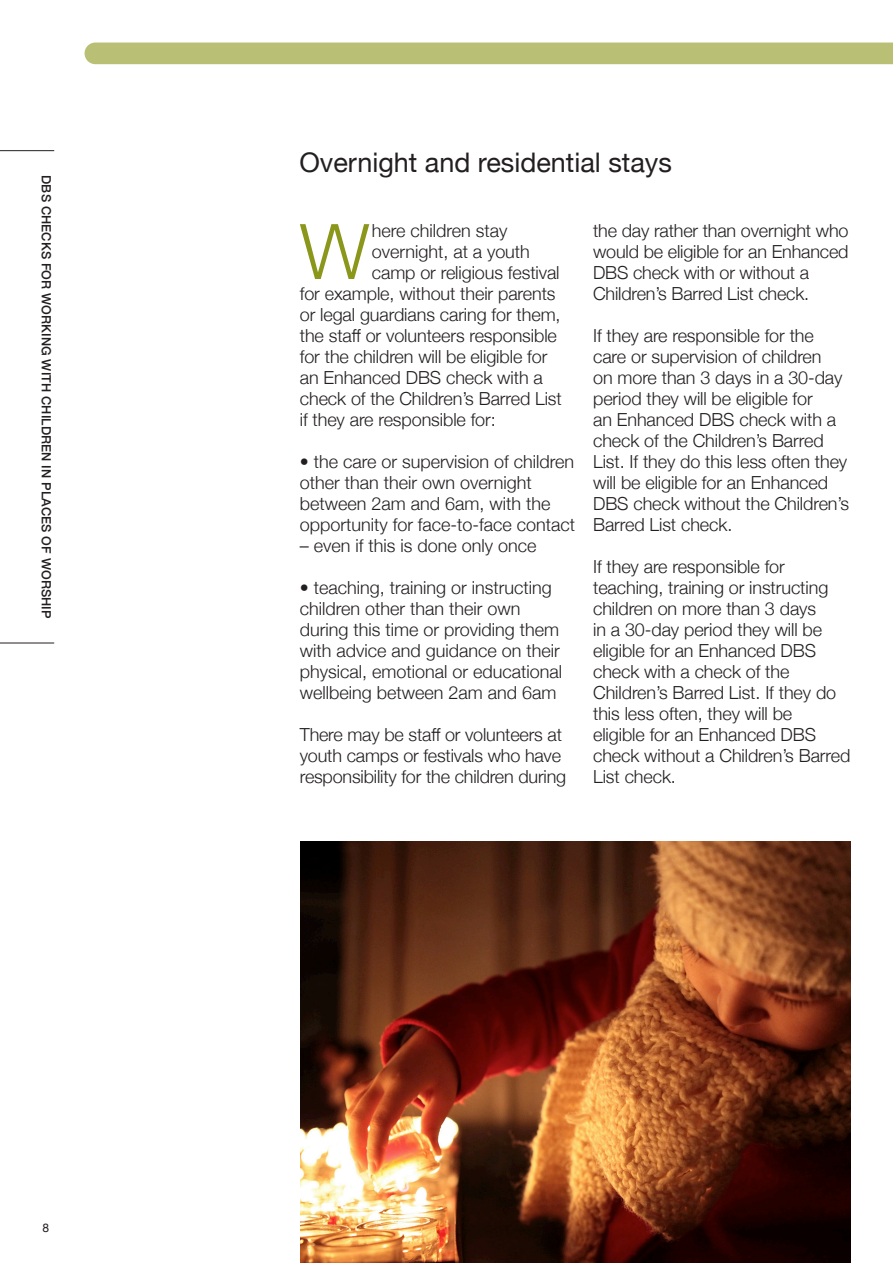
<style>
.page{position:relative;width:893px;height:1263px;background:#fff}
.page>*{position:absolute;margin:0;border:0;box-sizing:border-box;transform-origin:0 0}
.t1{font:300 76.8px "Helvetica Neue";color:#8b971b}
.t2{font:27px "Helvetica Neue";color:#231f20}
.t3{font:300 18px/21px "Helvetica Neue";letter-spacing:-.005em;color:#231f20}
.t4{font:500 12.75px "Helvetica Neue";letter-spacing:.01em;color:#231f20}
.t5{font:12px "Helvetica Neue";color:#231f20}
</style>
<div class="page">
<hr style="left:0;top:150px;width:54px;height:1px;background:#231f20">
<hr style="left:0;top:643px;width:54px;height:1px;background:#231f20">
<div style="left:85px;top:43px;width:808px;height:21px;background:#b9c076"></div>
<img style="left:300px;top:842px;width:550px;height:421px">
<p class="t4" style="left:57px;top:175px;width:445px;rotate:90deg">DBS CHECKS FOR WORKING WITH CHILDREN IN PLACES OF WORSHIP</p>
<p class="t5" style="left:43px;top:1219px;width:8px">8</p>
<p class="t2" style="left:299px;top:143px;width:374px">Overnight and residential stays</p>
<p class="t1" style="left:300px;top:190px;width:71px">W</p>
<p class="t3" style="left:372px;top:219px;width:137px">here children stay</p>
<p class="t3" style="left:372px;top:240px;width:159px">overnight, at a youth</p>
<p class="t3" style="left:372px;top:261px;width:189px">camp or religious festival</p>
<p class="t3" style="left:300px;top:282px;width:257px">for example, without their parents</p>
<p class="t3" style="left:300px;top:303px;width:262px">or legal guardians caring for them,</p>
<p class="t3" style="left:300px;top:324px;width:259px">the staff or volunteers responsible</p>
<p class="t3" style="left:300px;top:345px;width:249px">for the children will be eligible for</p>
<p class="t3" style="left:300px;top:366px;width:244px">an Enhanced DBS check with a</p>
<p class="t3" style="left:300px;top:387px;width:264px">check of the Children’s Barred List</p>
<p class="t3" style="left:300px;top:408px;width:197px">if they are responsible for:</p>
<p class="t3" style="left:300px;top:450px;width:277px">• the care or supervision of children other than their own overnight between 2am and 6am, with the opportunity for face-to-face contact</p>
<p class="t3" style="left:300px;top:534px;width:238px">– even if this is done only once</p>
<p class="t3" style="left:300px;top:576px;width:264px">• teaching, training or instructing children other than their own during this time or providing them with advice and guidance on their physical, emotional or educational wellbeing between 2am and 6am</p>
<p class="t3" style="left:300px;top:723px;width:268px">There may be staff or volunteers at youth camps or festivals who have responsibility for the children during</p>
<p class="t3" style="left:593px;top:219px;width:257px">the day rather than overnight who would be eligible for an Enhanced<br>DBS check with or without a<br>Children’s Barred List check.</p>
<p class="t3" style="left:593px;top:324px;width:257px">If they are responsible for the care or supervision of children<br>on more than 3 days in a 30-day period they will be eligible for<br>an Enhanced DBS check with a check of the Children’s Barred<br>List. If they do this less often they will be eligible for an Enhanced<br>DBS check without the Children’s<br>Barred List check.</p>
<p class="t3" style="left:593px;top:555px;width:259px">If they are responsible for teaching, training or instructing children on more than 3 days<br>in a 30-day period they will be eligible for an Enhanced DBS check with a check of the<br>Children’s Barred List. If they do this less often, they will be<br>eligible for an Enhanced DBS check without a Children’s Barred<br>List check.</p>
</div>
